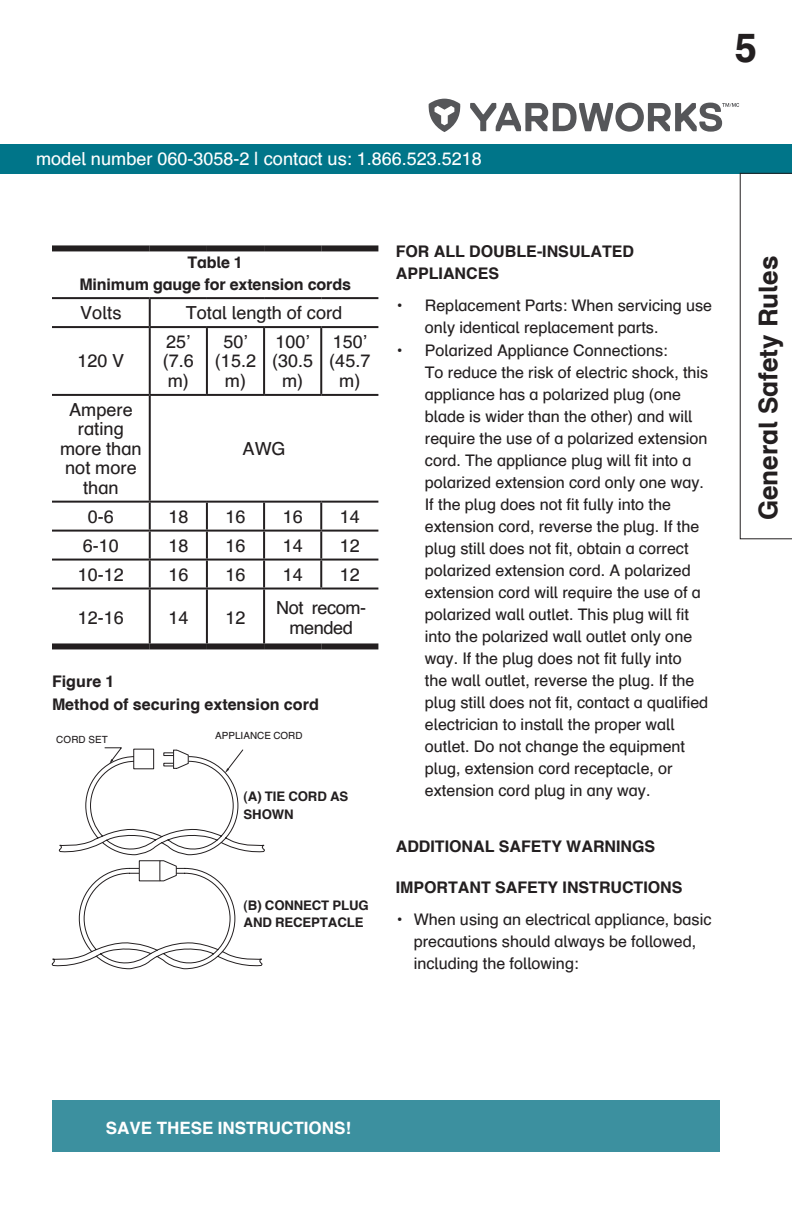
<style>
.page{position:relative;width:792px;height:1224px;background:#fff}
.page>*{position:absolute;margin:0;border:0;box-sizing:border-box;transform-origin:0 0}
.t1{font:700 40px "Schulbuch Nord";color:#231f20}
.Section_name{font:700 26px "Schulbuch Nord";color:#231f20}
.Body{font:18px/19.4px "Schulbuch Nord";color:#231f20;text-align:center}
.t2{font:18px "Schulbuch Nord";color:#fff}
.Body-2{font:18px/19.4px "Schulbuch Nord";letter-spacing:-.025em;color:#231f20;text-align:center}
.Body_bold_no_caps{font:700 17px "Schulbuch Nord";color:#fff}
.t3{font:16px/22px "Schulbuch Nord";color:#231f20}
.Heading{font:700 16px/22px "Schulbuch Nord";color:#231f20}
.Body_bold_no_caps-2{font:700 16px "Schulbuch Nord";color:#231f20}
.t4{font:700 13.2px/18.2px "Schulbuch Nord";letter-spacing:-.01em;color:#231f20}
.t5{font:9.8px "Schulbuch Nord";color:#231f20}
</style>
<div class="page">
<div style="left:0;top:144px;width:792px;height:29px;background:#007589"></div>
<svg style="left:428px;top:99px;width:33px;height:33px"></svg>
<svg style="left:470px;top:103px;width:269px;height:29px"></svg>
<svg style="left:740px;top:173px;width:52px;height:366px"></svg>
<div style="left:52px;top:1100px;width:668px;height:52px;background:#3c909f"></div>
<hr style="left:52px;top:297px;width:98px;height:2px;background:#231f20">
<hr style="left:150px;top:297px;width:57px;height:2px;background:#231f20">
<hr style="left:149px;top:299px;width:2px;height:27px;background:#231f20">
<hr style="left:207px;top:297px;width:57px;height:2px;background:#231f20">
<hr style="left:264px;top:297px;width:57px;height:2px;background:#231f20">
<hr style="left:321px;top:297px;width:57px;height:2px;background:#231f20">
<hr style="left:52px;top:326px;width:98px;height:2px;background:#231f20">
<hr style="left:150px;top:326px;width:57px;height:2px;background:#231f20">
<hr style="left:149px;top:328px;width:2px;height:66px;background:#231f20">
<hr style="left:207px;top:326px;width:57px;height:2px;background:#231f20">
<hr style="left:206px;top:328px;width:2px;height:66px;background:#231f20">
<hr style="left:264px;top:326px;width:57px;height:2px;background:#231f20">
<hr style="left:263px;top:328px;width:2px;height:66px;background:#231f20">
<hr style="left:321px;top:326px;width:57px;height:2px;background:#231f20">
<hr style="left:320px;top:328px;width:2px;height:66px;background:#231f20">
<hr style="left:52px;top:394px;width:98px;height:2px;background:#231f20">
<hr style="left:150px;top:394px;width:57px;height:2px;background:#231f20">
<hr style="left:149px;top:396px;width:2px;height:105px;background:#231f20">
<hr style="left:207px;top:394px;width:57px;height:2px;background:#231f20">
<hr style="left:264px;top:394px;width:57px;height:2px;background:#231f20">
<hr style="left:321px;top:394px;width:57px;height:2px;background:#231f20">
<hr style="left:149px;top:503px;width:2px;height:27px;background:#231f20">
<hr style="left:206px;top:503px;width:2px;height:27px;background:#231f20">
<hr style="left:263px;top:503px;width:2px;height:27px;background:#231f20">
<hr style="left:320px;top:503px;width:2px;height:27px;background:#231f20">
<hr style="left:149px;top:532px;width:2px;height:27px;background:#231f20">
<hr style="left:206px;top:532px;width:2px;height:27px;background:#231f20">
<hr style="left:263px;top:532px;width:2px;height:27px;background:#231f20">
<hr style="left:320px;top:532px;width:2px;height:27px;background:#231f20">
<hr style="left:52px;top:559px;width:98px;height:2px;background:#231f20">
<hr style="left:150px;top:559px;width:57px;height:2px;background:#231f20">
<hr style="left:149px;top:561px;width:2px;height:27px;background:#231f20">
<hr style="left:207px;top:559px;width:57px;height:2px;background:#231f20">
<hr style="left:206px;top:561px;width:2px;height:27px;background:#231f20">
<hr style="left:264px;top:559px;width:57px;height:2px;background:#231f20">
<hr style="left:263px;top:561px;width:2px;height:27px;background:#231f20">
<hr style="left:321px;top:559px;width:57px;height:2px;background:#231f20">
<hr style="left:320px;top:561px;width:2px;height:27px;background:#231f20">
<hr style="left:52px;top:588px;width:98px;height:2px;background:#231f20">
<hr style="left:150px;top:588px;width:57px;height:2px;background:#231f20">
<hr style="left:149px;top:590px;width:2px;height:53px;background:#231f20">
<hr style="left:207px;top:588px;width:57px;height:2px;background:#231f20">
<hr style="left:206px;top:590px;width:2px;height:53px;background:#231f20">
<hr style="left:264px;top:588px;width:57px;height:2px;background:#231f20">
<hr style="left:263px;top:590px;width:2px;height:53px;background:#231f20">
<hr style="left:321px;top:588px;width:57px;height:2px;background:#231f20">
<div style="left:52px;top:245px;width:98px;height:6px;background:#231f20"></div>
<div style="left:150px;top:245px;width:57px;height:6px;background:#231f20"></div>
<div style="left:207px;top:245px;width:57px;height:6px;background:#231f20"></div>
<div style="left:264px;top:245px;width:57px;height:6px;background:#231f20"></div>
<div style="left:321px;top:245px;width:57px;height:6px;background:#231f20"></div>
<hr style="left:52px;top:501px;width:98px;height:2px;background:#231f20">
<hr style="left:150px;top:501px;width:57px;height:2px;background:#231f20">
<hr style="left:207px;top:501px;width:57px;height:2px;background:#231f20">
<hr style="left:264px;top:501px;width:57px;height:2px;background:#231f20">
<hr style="left:321px;top:501px;width:57px;height:2px;background:#231f20">
<hr style="left:52px;top:530px;width:98px;height:2px;background:#231f20">
<hr style="left:150px;top:530px;width:57px;height:2px;background:#231f20">
<hr style="left:207px;top:530px;width:57px;height:2px;background:#231f20">
<hr style="left:264px;top:530px;width:57px;height:2px;background:#231f20">
<hr style="left:321px;top:530px;width:57px;height:2px;background:#231f20">
<div style="left:52px;top:643px;width:98px;height:6px;background:#231f20"></div>
<div style="left:150px;top:643px;width:57px;height:6px;background:#231f20"></div>
<div style="left:207px;top:643px;width:57px;height:6px;background:#231f20"></div>
<div style="left:264px;top:643px;width:57px;height:6px;background:#231f20"></div>
<div style="left:321px;top:643px;width:57px;height:6px;background:#231f20"></div>
<svg style="left:51px;top:747px;width:214px;height:222px"></svg>
<h1 class="t1" style="left:735px;top:22px;width:24px">5</h1>
<p class="t2" style="left:36px;top:147px;width:447px">model number 060-3058-2 | contact us: 1.866.523.5218</p>
<p class="Body_bold_no_caps-2" style="left:188px;top:252px;width:57px">Table 1</p>
<p class="Body_bold_no_caps-2" style="left:79px;top:274px;width:273px">Minimum gauge for extension cords</p>
<p class="Body" style="left:80px;top:303px;width:43px">Volts</p>
<p class="Body" style="left:186px;top:303px;width:158px">Total length of cord</p>
<p class="Body" style="left:77px;top:351px;width:48px">120 V</p>
<p class="Body" style="left:163px;top:332px;width:33px;text-align:left">25’ (7.6 m)</p>
<p class="Body" style="left:215px;top:332px;width:43px">50’ (15.2 m)</p>
<p class="Body" style="left:272px;top:332px;width:43px">100’ (30.5 m)</p>
<p class="Body" style="left:329px;top:332px;width:43px">150’ (45.7 m)</p>
<p class="Body" style="left:60px;top:399px;width:83px">Ampere rating more than not more than</p>
<p class="Body" style="left:243px;top:438px;width:45px">AWG</p>
<p class="Body" style="left:88px;top:506px;width:28px">0-6</p>
<p class="Body" style="left:168px;top:506px;width:22px">18</p>
<p class="Body" style="left:226px;top:506px;width:22px">16</p>
<p class="Body" style="left:283px;top:506px;width:22px">16</p>
<p class="Body" style="left:340px;top:506px;width:22px">14</p>
<p class="Body" style="left:83px;top:535px;width:38px">6-10</p>
<p class="Body" style="left:168px;top:535px;width:22px">18</p>
<p class="Body" style="left:226px;top:535px;width:22px">16</p>
<p class="Body" style="left:283px;top:535px;width:22px">14</p>
<p class="Body" style="left:340px;top:535px;width:22px">12</p>
<p class="Body" style="left:78px;top:564px;width:48px">10-12</p>
<p class="Body" style="left:168px;top:564px;width:22px">16</p>
<p class="Body" style="left:226px;top:564px;width:22px">16</p>
<p class="Body" style="left:283px;top:564px;width:22px">14</p>
<p class="Body" style="left:340px;top:564px;width:22px">12</p>
<p class="Body" style="left:78px;top:608px;width:48px">12-16</p>
<p class="Body" style="left:168px;top:608px;width:22px">14</p>
<p class="Body" style="left:226px;top:608px;width:22px">12</p>
<p class="Body-2" style="left:276px;top:598px;width:91px">Not recom&shy;mended</p>
<p class="Body_bold_no_caps-2" style="left:52px;top:671px;width:64px">Figure 1</p>
<p class="Body_bold_no_caps-2" style="left:52px;top:694px;width:268px">Method of securing extension cord</p>
<p class="t5" style="left:56px;top:733px;width:53px">CORD SET</p>
<p class="t5" style="left:215px;top:730px;width:89px">APPLIANCE CORD</p>
<p class="t4" style="left:244px;top:787px;width:106px">(A) TIE CORD AS<br>SHOWN</p>
<p class="t4" style="left:244px;top:896px;width:127px;line-height:17.4px">(B) CONNECT PLUG<br>AND RECEPTACLE</p>
<p class="Heading" style="left:396px;top:240px;width:240px">FOR ALL DOUBLE-INSULATED<br>APPLIANCES</p>
<p class="t3" style="left:425px;top:294px;width:289px;text-indent:-29px">• Replacement Parts: When servicing use only identical replacement parts.</p>
<p class="t3" style="left:425px;top:339px;width:285px;text-indent:-29px">• Polarized Appliance Connections:<br>To reduce the risk of electric shock, this appliance has a polarized plug (one blade is wider than the other) and will require the use of a polarized extension cord. The appliance plug will fit into a polarized extension cord only one way.<br>If the plug does not fit fully into the extension cord, reverse the plug. If the plug still does not fit, obtain a correct polarized extension cord. A polarized extension cord will require the use of a polarized wall outlet. This plug will fit into the polarized wall outlet only one way. If the plug does not fit fully into<br>the wall outlet, reverse the plug. If the plug still does not fit, contact a qualified electrician to install the proper wall outlet. Do not change the equipment plug, extension cord receptacle, or extension cord plug in any way.</p>
<p class="Heading" style="left:396px;top:835px;width:261px">ADDITIONAL SAFETY WARNINGS</p>
<p class="Heading" style="left:396px;top:876px;width:288px">IMPORTANT SAFETY INSTRUCTIONS</p>
<p class="t3" style="left:414px;top:908px;width:299px;text-indent:-18px">• When using an electrical appliance, basic precautions should always be followed, including the following:</p>
<p class="Section_name" style="left:752px;top:520px;width:266px;rotate:-90deg">General Safety Rules</p>
<p class="Body_bold_no_caps" style="left:106px;top:1117px;width:247px">SAVE THESE INSTRUCTIONS!</p>
</div>
